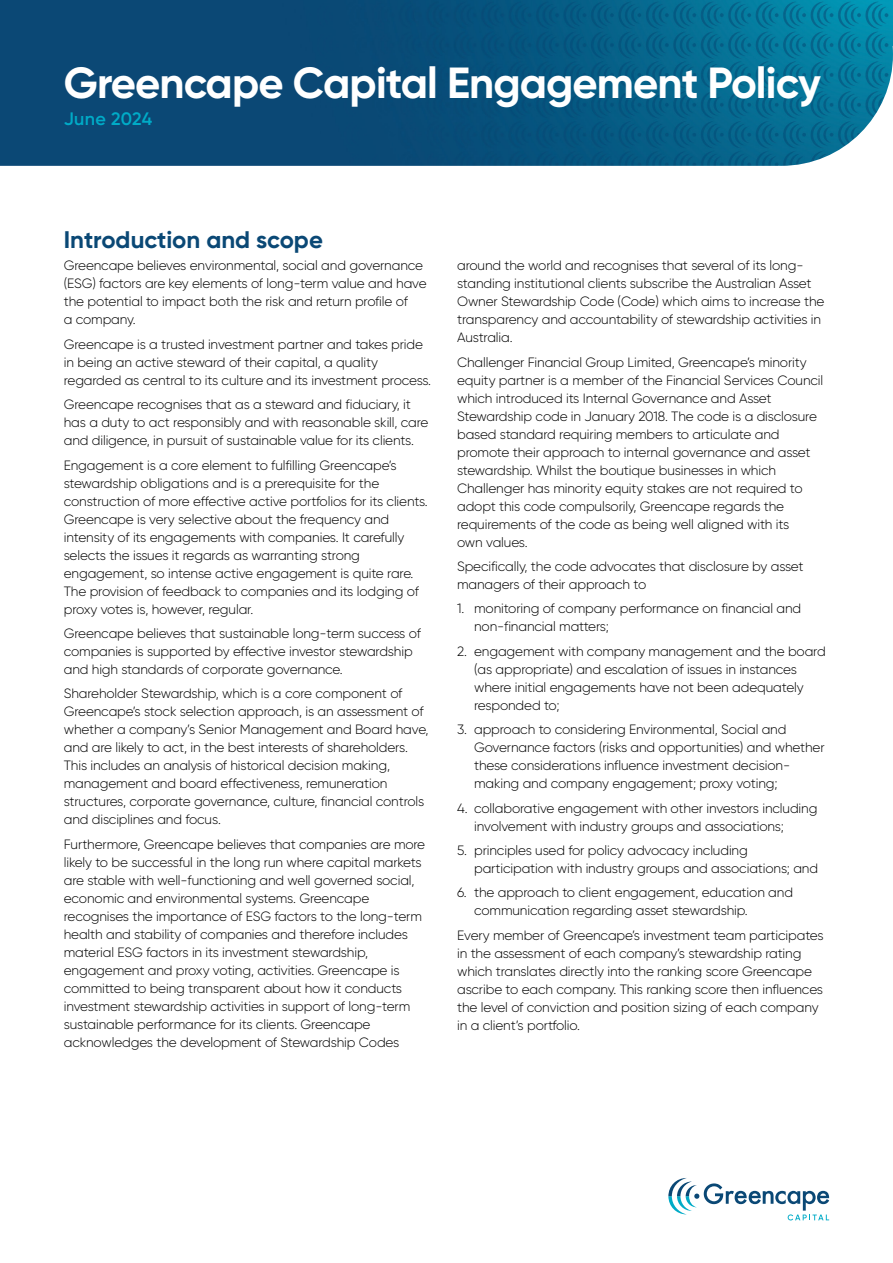
<style>
.page{position:relative;width:893px;height:1263px;background:#fff}
.page>*{position:absolute;margin:0;border:0;box-sizing:border-box;transform-origin:0 0}
.t1{font:700 43.5px "Gilroy";letter-spacing:-.02em;color:#fff}
.t2{font:700 24px "Gilroy";color:#0a4875}
.t3{font:600 18px "Gilroy";letter-spacing:.015em;color:#00abc7}
.t4{font:300 13.5px/18px "Gilroy";letter-spacing:-.01em;color:#000}
</style>
<div class="page">
<img style="left:0;top:0;width:893px;height:166px">
<svg style="left:668px;top:1178px;width:161px;height:42px"></svg>
<h1 class="t1" style="left:64px;top:56px;width:759px">Greencape Capital Engagement Policy</h1>
<h3 class="t3" style="left:64px;top:107px;width:90px">June 2024</h3>
<h2 class="t2" style="left:64px;top:225px;width:261px">Introduction and scope</h2>
<p class="t4" style="left:64px;top:257px;width:364px">Greencape believes environmental, social and governance (ESG) factors are key elements of long-term value and have the potential to impact both the risk and return profile of<br>a company.</p>
<p class="t4" style="left:64px;top:335px;width:369px">Greencape is a trusted investment partner and takes pride in being an active steward of their capital, a quality regarded as central to its culture and its investment process.</p>
<p class="t4" style="left:64px;top:395px;width:366px">Greencape recognises that as a steward and fiduciary, it has a duty to act responsibly and with reasonable skill, care and diligence, in pursuit of sustainable value for its clients.</p>
<p class="t4" style="left:64px;top:456px;width:366px">Engagement is a core element to fulfilling Greencape’s stewardship obligations and is a prerequisite for the construction of more effective active portfolios for its clients.<br>Greencape is very selective about the frequency and intensity of its engagements with companies. It carefully selects the issues it regards as warranting strong engagement, so intense active engagement is quite rare.<br>The provision of feedback to companies and its lodging of proxy votes is, however, regular.</p>
<p class="t4" style="left:64px;top:624px;width:359px">Greencape believes that sustainable long-term success of companies is supported by effective investor stewardship and high standards of corporate governance.</p>
<p class="t4" style="left:64px;top:684px;width:366px">Shareholder Stewardship, which is a core component of Greencape’s stock selection approach, is an assessment of whether a company’s Senior Management and Board have, and are likely to act, in the best interests of shareholders.<br>This includes an analysis of historical decision making, management and board effectiveness, remuneration structures, corporate governance, culture, financial controls and disciplines and focus.</p>
<p class="t4" style="left:64px;top:835px;width:363px">Furthermore, Greencape believes that companies are more likely to be successful in the long run where capital markets are stable with well-functioning and well governed social, economic and environmental systems. Greencape recognises the importance of ESG factors to the long-term health and stability of companies and therefore includes material ESG factors in its investment stewardship, engagement and proxy voting, activities. Greencape is committed to being transparent about how it conducts investment stewardship activities in support of long-term sustainable performance for its clients. Greencape acknowledges the development of Stewardship Codes</p>
<p class="t4" style="left:457px;top:256px;width:369px">around the world and recognises that several of its long&shy;standing institutional clients subscribe the Australian Asset Owner Stewardship Code (Code) which aims to increase the transparency and accountability of stewardship activities in Australia.</p>
<p class="t4" style="left:457px;top:353px;width:368px">Challenger Financial Group Limited, Greencape’s minority equity partner is a member of the Financial Services Council which introduced its Internal Governance and Asset Stewardship code in January 2018. The code is a disclosure based standard requiring members to articulate and promote their approach to internal governance and asset stewardship. Whilst the boutique businesses in which Challenger has minority equity stakes are not required to adopt this code compulsorily, Greencape regards the requirements of the code as being well aligned with its<br>own values.</p>
<p class="t4" style="left:457px;top:557px;width:348px">Specifically, the code advocates that disclosure by asset managers of their approach to</p>
<p class="t4" style="left:474px;top:599px;width:329px;text-indent:-17px">1. monitoring of company performance on financial and non-financial matters;</p>
<p class="t4" style="left:474px;top:642px;width:353px;text-indent:-17px">2. engagement with company management and the board (as appropriate) and escalation of issues in instances where initial engagements have not been adequately responded to;</p>
<p class="t4" style="left:474px;top:720px;width:352px;text-indent:-17px">3. approach to considering Environmental, Social and Governance factors (risks and opportunities) and whether these considerations influence investment decision&shy;making and company engagement; proxy voting;</p>
<p class="t4" style="left:474px;top:799px;width:345px;text-indent:-17px">4. collaborative engagement with other investors including involvement with industry groups and associations;</p>
<p class="t4" style="left:474px;top:841px;width:346px;text-indent:-17px">5. principles used for policy advocacy including participation with industry groups and associations; and</p>
<p class="t4" style="left:474px;top:883px;width:320px;text-indent:-17px">6. the approach to client engagement, education and communication regarding asset stewardship.</p>
<p class="t4" style="left:457px;top:926px;width:368px">Every member of Greencape’s investment team participates in the assessment of each company’s stewardship rating which translates directly into the ranking score Greencape ascribe to each company. This ranking score then influences the level of conviction and position sizing of each company in a client’s portfolio.</p>
</div>
